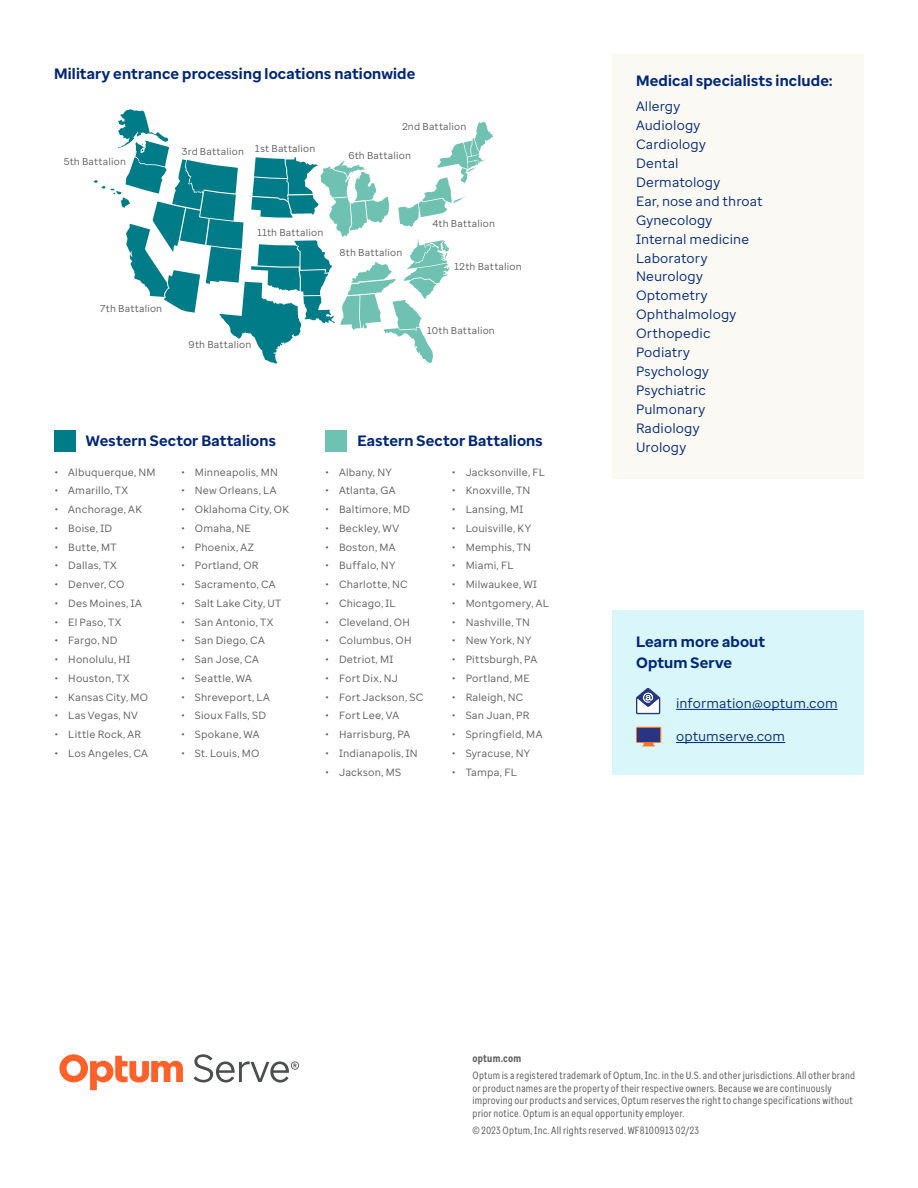
<style>
.page{position:relative;width:918px;height:1188px;background:#fff}
.page>*{position:absolute;margin:0;border:0;box-sizing:border-box;transform-origin:0 0}
.Call_to_action{font:700 15px/21px "Optum Sans";letter-spacing:.01em;color:#002677}
.Callout_body{font:13.5px "Optum Sans";letter-spacing:.01em;color:#002677}
.Call_to_action-2{font:13.5px "Optum Sans";letter-spacing:.01em;color:#002677}
.t1{font:10.5px "Optum Sans";letter-spacing:.02em;color:#5a5a5a}
.Legal{font:10.5px/12.6px "Optum Sans Cond";letter-spacing:.02em;color:#5a5a5a}
.Legal-2{font:700 10.5px "Optum Sans Cond";letter-spacing:.02em;color:#5a5a5a}
.Body{font:10.05px "Optum Sans";letter-spacing:.02em;color:#5a5a5a}
</style>
<div class="page">
<div style="left:54px;top:430px;width:22px;height:22px;background:#007c89"></div>
<div style="left:326px;top:430px;width:21px;height:22px;background:#6fc1b1"></div>
<div style="left:612px;top:610px;width:252px;height:165px;background:#d9f6fa"></div>
<hr style="left:676px;top:742px;width:109px;height:1px;background:#002677">
<svg style="left:636px;top:727px;width:25px;height:19px"></svg>
<div style="left:637px;top:728px;width:23px;height:14px;background:#283582"></div>
<hr style="left:676px;top:709px;width:162px;height:1px;background:#002677">
<svg style="left:636px;top:688px;width:24px;height:26px"></svg>
<svg style="left:193px;top:1054px;width:106px;height:29px"></svg>
<svg style="left:59px;top:1054px;width:124px;height:36px"></svg>
<div style="left:612px;top:54px;width:252px;height:425px;background:#fbf9f4"></div>
<svg style="left:93px;top:109px;width:400px;height:255px"></svg>
<p class="Call_to_action" style="left:54px;top:63px;width:363px">Military entrance processing locations nationwide</p>
<p class="Body" style="left:64px;top:155px;width:64px">5th Battalion</p>
<p class="Body" style="left:182px;top:145px;width:64px">3rd Battalion</p>
<p class="Body" style="left:255px;top:142px;width:62px">1st Battalion</p>
<p class="Body" style="left:402px;top:120px;width:66px">2nd Battalion</p>
<p class="Body" style="left:348px;top:149px;width:64px">6th Battalion</p>
<p class="Body" style="left:100px;top:302px;width:64px">7th Battalion</p>
<p class="Body" style="left:257px;top:226px;width:68px">11th Battalion</p>
<p class="Body" style="left:340px;top:246px;width:64px">8th Battalion</p>
<p class="Body" style="left:189px;top:338px;width:65px">9th Battalion</p>
<p class="Body" style="left:432px;top:217px;width:64px">4th Battalion</p>
<p class="Body" style="left:455px;top:260px;width:69px">12th Battalion</p>
<p class="Body" style="left:427px;top:324px;width:69px">10th Battalion</p>
<p class="Call_to_action" style="left:86px;top:430px;width:192px">Western Sector Battalions</p>
<p class="t1" style="left:55px;top:465px;width:102px">• Albuquerque, NM</p>
<p class="t1" style="left:55px;top:484px;width:75px">• Amarillo, TX</p>
<p class="t1" style="left:55px;top:503px;width:89px">• Anchorage, AK</p>
<p class="t1" style="left:55px;top:521px;width:59px">• Boise, ID</p>
<p class="t1" style="left:55px;top:540px;width:63px">• Butte, MT</p>
<p class="t1" style="left:55px;top:559px;width:63px">• Dallas, TX</p>
<p class="t1" style="left:55px;top:578px;width:71px">• Denver, CO</p>
<p class="t1" style="left:55px;top:596px;width:89px">• Des Moines, IA</p>
<p class="t1" style="left:55px;top:615px;width:68px">• El Paso, TX</p>
<p class="t1" style="left:55px;top:634px;width:64px">• Fargo, ND</p>
<p class="t1" style="left:55px;top:653px;width:77px">• Honolulu, HI</p>
<p class="t1" style="left:55px;top:671px;width:76px">• Houston, TX</p>
<p class="t1" style="left:55px;top:690px;width:95px">• Kansas City, MO</p>
<p class="t1" style="left:55px;top:709px;width:85px">• Las Vegas, NV</p>
<p class="t1" style="left:55px;top:728px;width:88px">• Little Rock, AR</p>
<p class="t1" style="left:55px;top:746px;width:95px">• Los Angeles, CA</p>
<p class="t1" style="left:181px;top:465px;width:98px">• Minneapolis, MN</p>
<p class="t1" style="left:181px;top:484px;width:97px">• New Orleans, LA</p>
<p class="t1" style="left:181px;top:503px;width:109px">• Oklahoma City, OK</p>
<p class="t1" style="left:181px;top:521px;width:71px">• Omaha, NE</p>
<p class="t1" style="left:181px;top:540px;width:74px">• Phoenix, AZ</p>
<p class="t1" style="left:181px;top:559px;width:79px">• Portland, OR</p>
<p class="t1" style="left:181px;top:578px;width:96px">• Sacramento, CA</p>
<p class="t1" style="left:181px;top:596px;width:101px">• Salt Lake City, UT</p>
<p class="t1" style="left:181px;top:615px;width:94px">• San Antonio, TX</p>
<p class="t1" style="left:181px;top:634px;width:85px">• San Diego, CA</p>
<p class="t1" style="left:181px;top:653px;width:79px">• San Jose, CA</p>
<p class="t1" style="left:181px;top:671px;width:72px">• Seattle, WA</p>
<p class="t1" style="left:181px;top:690px;width:90px">• Shreveport, LA</p>
<p class="t1" style="left:181px;top:709px;width:86px">• Sioux Falls, SD</p>
<p class="t1" style="left:181px;top:728px;width:80px">• Spokane, WA</p>
<p class="t1" style="left:181px;top:746px;width:80px">• St. Louis, MO</p>
<p class="Call_to_action" style="left:357px;top:430px;width:187px">Eastern Sector Battalions</p>
<p class="t1" style="left:326px;top:465px;width:68px">• Albany, NY</p>
<p class="t1" style="left:326px;top:484px;width:71px">• Atlanta, GA</p>
<p class="t1" style="left:326px;top:503px;width:86px">• Baltimore, MD</p>
<p class="t1" style="left:326px;top:521px;width:75px">• Beckley, WV</p>
<p class="t1" style="left:326px;top:540px;width:72px">• Boston, MA</p>
<p class="t1" style="left:326px;top:559px;width:71px">• Buffalo, NY</p>
<p class="t1" style="left:326px;top:578px;width:84px">• Charlotte, NC</p>
<p class="t1" style="left:326px;top:596px;width:72px">• Chicago, IL</p>
<p class="t1" style="left:326px;top:615px;width:86px">• Cleveland, OH</p>
<p class="t1" style="left:326px;top:634px;width:87px">• Columbus, OH</p>
<p class="t1" style="left:326px;top:653px;width:69px">• Detriot, MI</p>
<p class="t1" style="left:326px;top:671px;width:74px">• Fort Dix, NJ</p>
<p class="t1" style="left:326px;top:690px;width:99px">• Fort Jackson, SC</p>
<p class="t1" style="left:326px;top:709px;width:75px">• Fort Lee, VA</p>
<p class="t1" style="left:326px;top:728px;width:86px">• Harrisburg, PA</p>
<p class="t1" style="left:326px;top:746px;width:94px">• Indianapolis, IN</p>
<p class="t1" style="left:326px;top:765px;width:77px">• Jackson, MS</p>
<p class="t1" style="left:452px;top:465px;width:94px">• Jacksonville, FL</p>
<p class="t1" style="left:452px;top:484px;width:80px">• Knoxville, TN</p>
<p class="t1" style="left:452px;top:503px;width:73px">• Lansing, MI</p>
<p class="t1" style="left:452px;top:521px;width:81px">• Louisville, KY</p>
<p class="t1" style="left:452px;top:540px;width:80px">• Memphis, TN</p>
<p class="t1" style="left:452px;top:559px;width:63px">• Miami, FL</p>
<p class="t1" style="left:452px;top:578px;width:86px">• Milwaukee, WI</p>
<p class="t1" style="left:452px;top:596px;width:98px">• Montgomery, AL</p>
<p class="t1" style="left:452px;top:615px;width:79px">• Nashville, TN</p>
<p class="t1" style="left:452px;top:634px;width:81px">• New York, NY</p>
<p class="t1" style="left:452px;top:653px;width:86px">• Pittsburgh, PA</p>
<p class="t1" style="left:452px;top:671px;width:79px">• Portland, ME</p>
<p class="t1" style="left:452px;top:690px;width:73px">• Raleigh, NC</p>
<p class="t1" style="left:452px;top:709px;width:79px">• San Juan, PR</p>
<p class="t1" style="left:452px;top:728px;width:92px">• Springfield, MA</p>
<p class="t1" style="left:452px;top:746px;width:79px">• Syracuse, NY</p>
<p class="t1" style="left:452px;top:765px;width:66px">• Tampa, FL</p>
<p class="Call_to_action" style="left:636px;top:70px;width:198px">Medical specialists include:</p>
<p class="Call_to_action-2" style="left:636px;top:98px;width:46px">Allergy</p>
<p class="Callout_body" style="left:636px;top:117px;width:66px">Audiology</p>
<p class="Callout_body" style="left:636px;top:136px;width:71px">Cardiology</p>
<p class="Callout_body" style="left:636px;top:155px;width:44px">Dental</p>
<p class="Callout_body" style="left:636px;top:173px;width:86px">Dermatology</p>
<p class="Callout_body" style="left:636px;top:192px;width:128px">Ear, nose and throat</p>
<p class="Callout_body" style="left:636px;top:211px;width:78px">Gynecology</p>
<p class="Callout_body" style="left:636px;top:230px;width:115px">Internal medicine</p>
<p class="Callout_body" style="left:636px;top:249px;width:73px">Laboratory</p>
<p class="Callout_body" style="left:636px;top:268px;width:68px">Neurology</p>
<p class="Callout_body" style="left:636px;top:287px;width:73px">Optometry</p>
<p class="Callout_body" style="left:636px;top:306px;width:102px">Ophthalmology</p>
<p class="Callout_body" style="left:636px;top:325px;width:76px">Orthopedic</p>
<p class="Callout_body" style="left:636px;top:344px;width:56px">Podiatry</p>
<p class="Callout_body" style="left:636px;top:362px;width:74px">Psychology</p>
<p class="Callout_body" style="left:636px;top:381px;width:71px">Psychiatric</p>
<p class="Callout_body" style="left:636px;top:400px;width:71px">Pulmonary</p>
<p class="Callout_body" style="left:636px;top:419px;width:65px">Radiology</p>
<p class="Callout_body" style="left:636px;top:438px;width:52px">Urology</p>
<p class="Call_to_action" style="left:636px;top:632px;width:131px">Learn more about<br>Optum Serve</p>
<p class="Call_to_action-2" style="left:676px;top:694px;width:163px">information@optum.com</p>
<p class="Call_to_action-2" style="left:676px;top:728px;width:111px">optumserve.com</p>
<p class="Legal-2" style="left:472px;top:1052px;width:50px">optum.com</p>
<p class="Legal" style="left:472px;top:1069px;width:384px">Optum is a registered trademark of Optum, Inc. in the U.S. and other jurisdictions. All other brand or product names are the property of their respective owners. Because we are continuously improving our products and services, Optum reserves the right to change specifications without prior notice. Optum is an equal opportunity employer.</p>
<p class="Legal" style="left:472px;top:1124px;width:228px">© 2023 Optum, Inc. All rights reserved. WF8100913 02/23</p>
</div>
